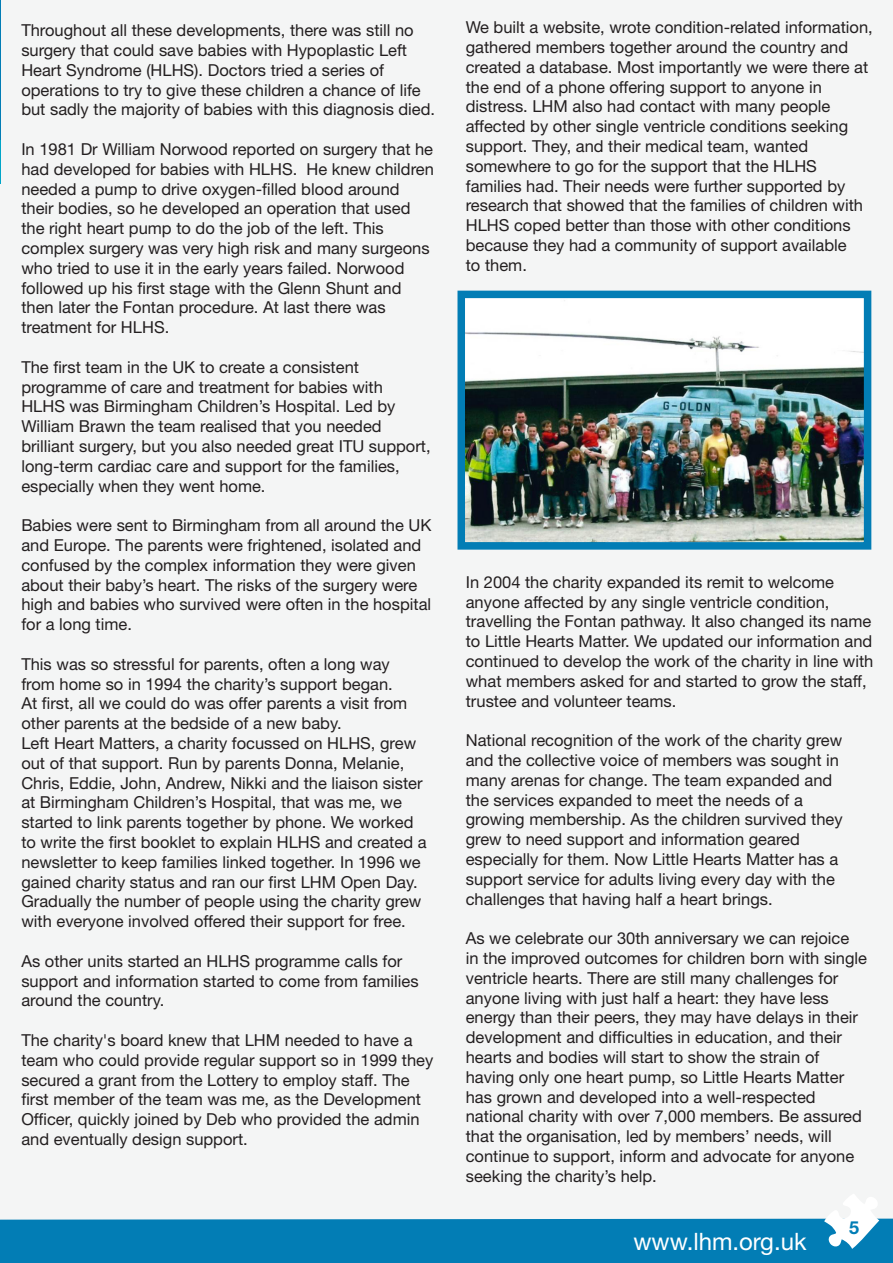
<style>
.page{position:relative;width:893px;height:1263px;background:#fff}
.page>*{position:absolute;margin:0;border:0;box-sizing:border-box;transform-origin:0 0}
.t1{font:24px "Helvetica Neue LT Std";color:#fff}
.t2{font:700 18px "Helvetica Neue LT Std";color:#007db5}
.t3{font:16.5px/19.8px "Helvetica Neue LT Std";color:#231f20}
</style>
<div class="page">
<div style="left:0;top:0;width:893px;height:1222px;background:#f4f5f5"></div>
<div style="left:0;top:1218px;width:893px;height:45px;background:#027db5"></div>
<svg style="left:824px;top:1194px;width:56px;height:56px"></svg>
<img style="left:466px;top:300px;width:396px;height:241px">
<div style="left:457px;top:291px;width:414px;height:259px;border:8px solid #027db5"></div>
<hr style="left:0;top:0;width:1px;height:179px;background:#027db5">
<hr style="left:0;top:140px;width:1px;height:43px;background:#01a5c8">
<p class="t3" style="left:21px;top:20px;width:394px">Throughout all these developments, there was still no surgery that could save babies with Hypoplastic Left<br>Heart Syndrome (HLHS). Doctors tried a series of</p>
<p class="t3" style="left:21px;top:79px;width:415px">operations to try to give these children a chance of life but sadly the majority of babies with this diagnosis died.</p>
<p class="t3" style="left:21px;top:139px;width:414px">In 1981 Dr William Norwood reported on surgery that he had developed for babies with HLHS. He knew children needed a pump to drive oxygen-filled blood around their bodies, so he developed an operation that used the right heart pump to do the job of the left. This</p>
<p class="t3" style="left:21px;top:238px;width:410px">complex surgery was very high risk and many surgeons who tried to use it in the early years failed. Norwood</p>
<p class="t3" style="left:21px;top:277px;width:382px">followed up his first stage with the Glenn Shunt and then later the Fontan procedure. At last there was</p>
<p class="t3" style="left:21px;top:317px;width:149px">treatment for HLHS.</p>
<p class="t3" style="left:21px;top:357px;width:339px">The first team in the UK to create a consistent</p>
<p class="t3" style="left:21px;top:376px;width:363px">programme of care and treatment for babies with</p>
<p class="t3" style="left:21px;top:396px;width:376px">HLHS was Birmingham Children’s Hospital. Led by</p>
<p class="t3" style="left:21px;top:416px;width:362px">William Brawn the team realised that you needed</p>
<p class="t3" style="left:21px;top:436px;width:411px">brilliant surgery, but you also needed great ITU support, long-term cardiac care and support for the families, especially when they went home.</p>
<p class="t3" style="left:21px;top:515px;width:412px">Babies were sent to Birmingham from all around the UK and Europe. The parents were frightened, isolated and confused by the complex information they were given about their baby’s heart. The risks of the surgery were high and babies who survived were often in the hospital for a long time.</p>
<p class="t3" style="left:21px;top:654px;width:370px">This was so stressful for parents, often a long way</p>
<p class="t3" style="left:21px;top:673px;width:373px">from home so in 1994 the charity’s support began.</p>
<p class="t3" style="left:21px;top:693px;width:387px">At first, all we could do was offer parents a visit from other parents at the bedside of a new baby.</p>
<p class="t3" style="left:21px;top:733px;width:407px">Left Heart Matters, a charity focussed on HLHS, grew out of that support. Run by parents Donna, Melanie, Chris, Eddie, John, Andrew, Nikki and the liaison sister at Birmingham Children’s Hospital, that was me, we started to link parents together by phone. We worked to write the first booklet to explain HLHS and created a newsletter to keep families linked together. In 1996 we gained charity status and ran our first LHM Open Day.<br>Gradually the number of people using the charity grew with everyone involved offered their support for free.</p>
<p class="t3" style="left:21px;top:951px;width:399px">As other units started an HLHS programme calls for support and information started to come from families around the country.</p>
<p class="t3" style="left:21px;top:1030px;width:414px">The charity's board knew that LHM needed to have a team who could provide regular support so in 1999 they secured a grant from the Lottery to employ staff. The first member of the team was me, as the Development Officer, quickly joined by Deb who provided the admin and eventually design support.</p>
<p class="t3" style="left:466px;top:17px;width:409px">We built a website, wrote condition-related information, gathered members together around the country and created a database. Most importantly we were there at the end of a phone offering support to anyone in</p>
<p class="t3" style="left:466px;top:96px;width:366px">distress. LHM also had contact with many people</p>
<p class="t3" style="left:466px;top:116px;width:384px">affected by other single ventricle conditions seeking support. They, and their medical team, wanted</p>
<p class="t3" style="left:466px;top:156px;width:353px">somewhere to go for the support that the HLHS</p>
<p class="t3" style="left:466px;top:175px;width:399px">families had. Their needs were further supported by research that showed that the families of children with HLHS coped better than those with other conditions because they had a community of support available</p>
<p class="t3" style="left:466px;top:255px;width:63px">to them.</p>
<p class="t3" style="left:466px;top:571px;width:370px">In 2004 the charity expanded its remit to welcome</p>
<p class="t3" style="left:466px;top:591px;width:409px">anyone affected by any single ventricle condition, travelling the Fontan pathway. It also changed its name to Little Hearts Matter. We updated our information and continued to develop the work of the charity in line with what members asked for and started to grow the staff, trustee and volunteer teams.</p>
<p class="t3" style="left:466px;top:730px;width:378px">National recognition of the work of the charity grew and the collective voice of members was sought in many arenas for change. The team expanded and</p>
<p class="t3" style="left:466px;top:789px;width:339px">the services expanded to meet the needs of a</p>
<p class="t3" style="left:466px;top:809px;width:378px">growing membership. As the children survived they grew to need support and information geared</p>
<p class="t3" style="left:466px;top:849px;width:374px">especially for them. Now Little Hearts Matter has a support service for adults living every day with the challenges that having half a heart brings.</p>
<p class="t3" style="left:466px;top:928px;width:385px">As we celebrate our 30th anniversary we can rejoice</p>
<p class="t3" style="left:466px;top:948px;width:403px">in the improved outcomes for children born with single</p>
<p class="t3" style="left:466px;top:967px;width:394px">ventricle hearts. There are still many challenges for anyone living with just half a heart: they have less energy than their peers, they may have delays in their development and difficulties in education, and their hearts and bodies will start to show the strain of</p>
<p class="t3" style="left:466px;top:1066px;width:380px">having only one heart pump, so Little Hearts Matter has grown and developed into a well-respected</p>
<p class="t3" style="left:466px;top:1106px;width:398px">national charity with over 7,000 members. Be assured that the organisation, led by members’ needs, will continue to support, inform and advocate for anyone seeking the charity’s help.</p>
<p class="t1" style="left:633px;top:1226px;width:175px">www.lhm.org.uk</p>
<h1 class="t1" style="left:640px;top:1228px;width:175px">www.lhm.org.uk</h1>
<p class="t2" style="left:849px;top:1216px;width:12px">5</p>
</div>
